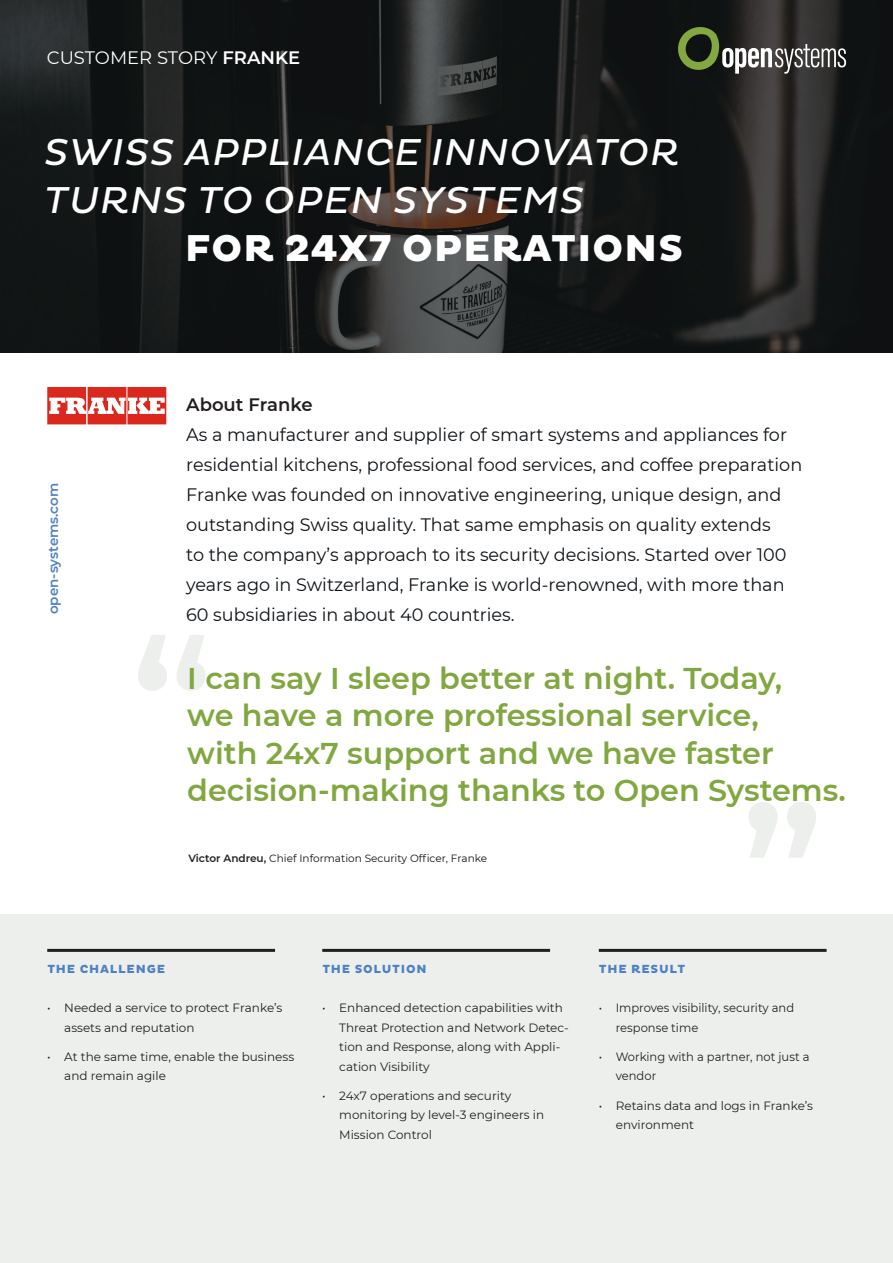
<style>
.page{position:relative;width:893px;height:1263px;background:#fff}
.page>*{position:absolute;margin:0;border:0;box-sizing:border-box;transform-origin:0 0}
.t1{font:600 180px "Montserrat";color:#edefed}
.t2{font:italic 38.1px/48px "Pluto";letter-spacing:.015em;color:#fff}
.t3{font:600 30px/37.5px "Montserrat";color:#81a740}
.Company_Description{font:18px/30px "Montserrat";color:#0e1216}
.Sidehead{font:18px "Montserrat";color:#fff}
.Web_address{font:600 13.5px "Montserrat";color:#4f81c2}
.t4{font:12px/19.5px "Montserrat";color:#231f20}
.t5{font:12px/19.5px "Montserrat";color:#231f20;scale:.96 1}
.Bodytext_Title_Coverpage{font:800 12px "Pluto";letter-spacing:.065em;color:#4f81c2}
.Quote_Caption{font:10.5px "Montserrat";color:#0e1216}
.s1{font-weight:600}
.s2{font-weight:800;font-style:normal}
.s3{font-weight:600;color:#231f20}
</style>
<div class="page">
<svg style="left:0;top:0;width:893px;height:353px;background:#1c1e1e"></svg>
<div style="left:0;top:915px;width:893px;height:348px;background:#edefed"></div>
<svg style="left:678px;top:27px;width:168px;height:47px;background:#505448"></svg>
<hr style="left:47px;top:949px;width:228px;height:3px;background:#231f20">
<hr style="left:322px;top:949px;width:228px;height:3px;background:#231f20">
<hr style="left:599px;top:949px;width:228px;height:3px;background:#231f20">
<svg style="left:47px;top:387px;width:119px;height:38px"></svg>
<p class="Sidehead" style="left:47px;top:45px;width:255px">CUSTOMER STORY <span class="s1">FRANKE</span></p>
<p class="t2" style="left:44px;top:129px;width:637px">SWISS APPLIANCE INNOVATOR</p>
<p class="t2" style="left:185px;top:177px;width:500px;text-indent:-141px">TURNS TO OPEN SYSTEMS<br><span class="s2">FOR 24X7 OPERATIONS</span></p>
<p class="Web_address" style="left:44px;top:614px;width:133px;rotate:-90deg">open-systems.com</p>
<p class="Company_Description" style="left:186px;top:389px;width:618px"><span class="s3">About Franke<br></span>As a manufacturer and supplier of smart systems and appliances for residential kitchens, professional food services, and coffee preparation Franke was founded on innovative engineering, unique design, and outstanding Swiss quality. That same emphasis on quality extends<br>to the company’s approach to its security decisions. Started over 100 years ago in Switzerland, Franke is world-renowned, with more than 60 subsidiaries in about 40 countries.</p>
<p class="t1" style="left:131px;top:577px;width:84px">‘‘</p>
<p class="t3" style="left:187px;top:658px;width:660px">I can say I sleep better at night. Today,<br>we have a more professional service,<br>with 24x7 support and we have faster decision-making thanks to Open Systems.</p>
<p class="Quote_Caption" style="left:188px;top:851px;width:300px"><span class="s3">Victor Andreu,</span> Chief Information Security Officer, Franke</p>
<p class="Bodytext_Title_Coverpage" style="left:47px;top:962px;width:119px">THE CHALLENGE</p>
<p class="t4" style="left:64px;top:998px;width:220px;text-indent:-17px">• Needed a service to protect Franke’s assets and reputation</p>
<p class="t4" style="left:64px;top:1046px;width:231px;text-indent:-17px">• At the same time, enable the business and remain agile</p>
<p class="Bodytext_Title_Coverpage" style="left:322px;top:962px;width:106px">THE SOLUTION</p>
<p class="t4" style="left:339px;top:998px;width:231px;text-indent:-17px">• Enhanced detection capabilities with Threat Protection and Network Detec&shy;tion and Response, along with Appli&shy;cation Visibility</p>
<p class="t4" style="left:339px;top:1085px;width:206px;text-indent:-17px">• 24x7 operations and security monitoring by level-3 engineers in<br>Mission Control</p>
<p class="Bodytext_Title_Coverpage" style="left:599px;top:962px;width:88px">THE RESULT</p>
<p class="t5" style="left:616px;top:998px;width:187px;text-indent:-17px">• Improves visibility, security and response time</p>
<p class="t5" style="left:616px;top:1046px;width:203px;text-indent:-17px">• Working with a partner, not just a vendor</p>
<p class="t4" style="left:616px;top:1095px;width:199px;text-indent:-17px">• Retains data and logs in Franke’s environment</p>
</div>
